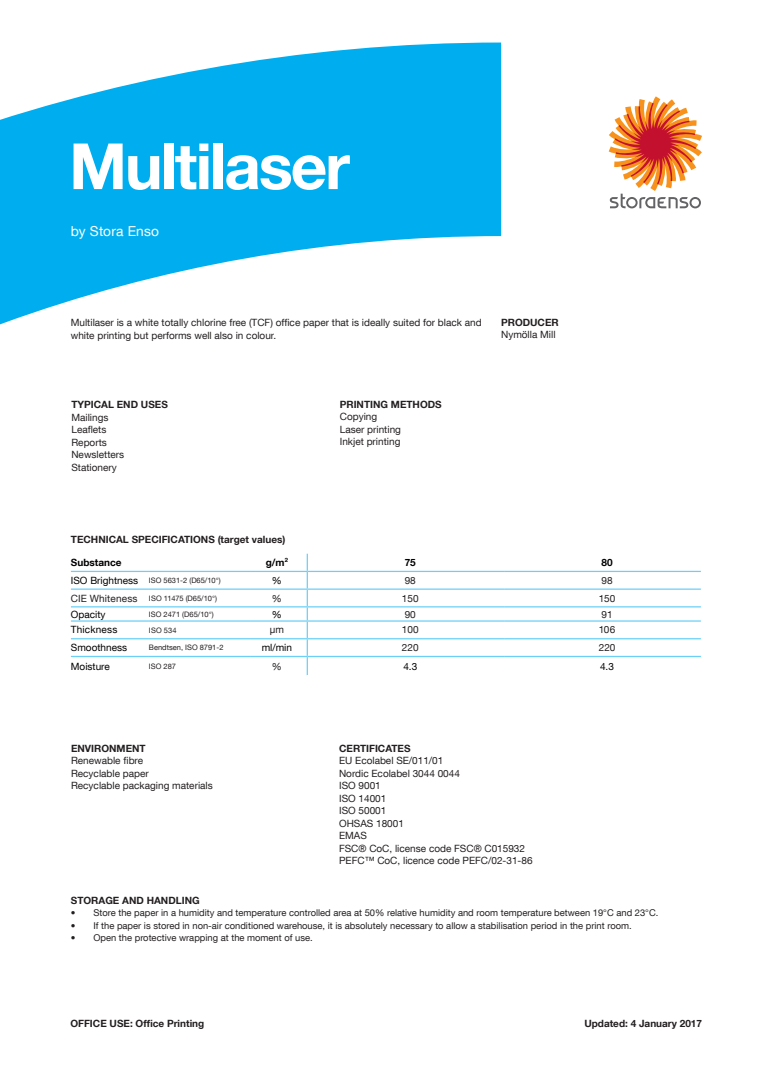
<style>
.page{position:relative;width:773px;height:1081px;background:#fff}
.page>*{position:absolute;margin:0;border:0;box-sizing:border-box;transform-origin:0 0}
.t1{font:700 63.75px "Helvetica Neue LT Com";letter-spacing:-.035em;color:#fff}
.t2{font:13.75px "Helvetica Neue LT Com";letter-spacing:.015em;color:#fff}
.t3{font:10px/12.5px "Helvetica Neue LT Com";color:#231f20}
.t4{font:700 10px "Helvetica Neue LT Com";color:#231f20}
.t5{font:10px "Helvetica Neue LT Com";color:#000}
.t6{font:700 10px "Helvetica Neue LT Com";color:#000}
.t7{font:10px "Helvetica Neue LT Com";letter-spacing:.02em;color:#000}
.t8{font:9.38px "Helvetica Neue LT Com";color:#231f20}
.t9{font:7.5px "Helvetica Neue LT Com";color:#231f20}
.s1{font-size:10px;color:#000}
.s2{font-size:10px}
</style>
<div class="page">
<svg style="left:0;top:43px;width:501px;height:282px;fill:#00aeef"></svg>
<svg style="left:608px;top:96px;width:94px;height:112px"></svg>
<svg style="left:71px;top:553px;width:629px;height:122px"></svg>
<hr style="left:504px;top:656px;width:196px;height:1px;background:#6bcff6">
<h1 class="t1" style="left:69px;top:126px;width:282px">Multilaser</h1>
<h2 class="t2" style="left:71px;top:222px;width:90px">by Stora Enso</h2>
<p class="t3" style="left:71px;top:315px;width:412px;line-height:13.8px">Multilaser is a white totally chlorine free (TCF) office paper that is ideally suited for black and white printing but performs well also in colour.</p>
<p class="t4" style="left:501px;top:316px;width:59px">PRODUCER</p>
<p class="t3" style="left:501px;top:328px;width:56px">Nymölla Mill</p>
<p class="t4" style="left:71px;top:398px;width:98px">TYPICAL END USES</p>
<p class="t3" style="left:71px;top:410px;width:54px">Mailings<br>Leaflets<br>Reports<br>Newsletters<br>Stationery</p>
<p class="t4" style="left:340px;top:398px;width:103px">PRINTING METHODS</p>
<p class="t3" style="left:340px;top:410px;width:63px">Copying<br>Laser printing<br>Inkjet printing</p>
<p class="t4" style="left:71px;top:533px;width:216px">TECHNICAL SPECIFICATIONS (target values)</p>
<p class="t6" style="left:71px;top:556px;width:52px">Substance</p>
<p class="t6" style="left:266px;top:556px;width:24px">g/m<sup>2</sup></p>
<p class="t6" style="left:404px;top:556px;width:13px">75</p>
<p class="t6" style="left:601px;top:556px;width:13px">80</p>
<p class="t9" style="left:71px;top:576px;width:151px"><span class="s1">ISO Brightness</span> ISO 5631-2 (D65/10°)</p>
<p class="t5" style="left:272px;top:574px;width:11px">%</p>
<p class="t3" style="left:404px;top:574px;width:13px">98</p>
<p class="t3" style="left:601px;top:574px;width:13px">98</p>
<p class="t9" style="left:71px;top:593px;width:148px"><span class="s2">CIE Whiteness</span> ISO 11475 (D65/10°)</p>
<p class="t3" style="left:272px;top:591px;width:11px">%</p>
<p class="t3" style="left:402px;top:591px;width:18px">150</p>
<p class="t3" style="left:598px;top:591px;width:18px">150</p>
<p class="t5" style="left:71px;top:608px;width:36px">Opacity</p>
<p class="t9" style="left:149px;top:609px;width:66px">ISO 2471 (D65/10°)</p>
<p class="t5" style="left:272px;top:608px;width:11px">%</p>
<p class="t3" style="left:404px;top:607px;width:13px">90</p>
<p class="t3" style="left:601px;top:607px;width:12px">91</p>
<p class="t7" style="left:71px;top:624px;width:48px">Thickness</p>
<p class="t9" style="left:149px;top:625px;width:29px">ISO 534</p>
<p class="t3" style="left:270px;top:623px;width:16px">μm</p>
<p class="t3" style="left:402px;top:623px;width:18px">100</p>
<p class="t3" style="left:598px;top:623px;width:18px">106</p>
<p class="t5" style="left:71px;top:641px;width:58px">Smoothness</p>
<p class="t9" style="left:149px;top:643px;width:76px">Bendtsen, ISO 8791-2</p>
<p class="t5" style="left:262px;top:641px;width:32px">ml/min</p>
<p class="t3" style="left:402px;top:641px;width:18px">220</p>
<p class="t3" style="left:598px;top:641px;width:18px">220</p>
<p class="t5" style="left:71px;top:660px;width:40px">Moisture</p>
<p class="t9" style="left:149px;top:662px;width:29px">ISO 287</p>
<p class="t3" style="left:272px;top:660px;width:11px">%</p>
<p class="t5" style="left:403px;top:660px;width:15px">4.3</p>
<p class="t5" style="left:600px;top:660px;width:16px">4.3</p>
<p class="t4" style="left:71px;top:742px;width:76px">ENVIRONMENT</p>
<p class="t3" style="left:71px;top:754px;width:143px">Renewable fibre<br>Recyclable paper<br>Recyclable packaging materials</p>
<p class="t4" style="left:339px;top:742px;width:73px">CERTIFICATES</p>
<p class="t3" style="left:339px;top:754px;width:195px">EU Ecolabel SE/011/01<br>Nordic Ecolabel 3044 0044<br>ISO 9001<br>ISO 14001<br>ISO 50001<br>OHSAS 18001<br>EMAS<br>FSC® CoC, license code FSC® C015932<br>PEFC™ CoC, licence code PEFC/02-31-86</p>
<p class="t4" style="left:71px;top:894px;width:130px">STORAGE AND HANDLING</p>
<p class="t8" style="left:71px;top:907px;width:589px">• Store the paper in a humidity and temperature controlled area at 50% relative humidity and room temperature between 19°C and 23°C.</p>
<p class="t8" style="left:71px;top:919px;width:562px">• If the paper is stored in non-air conditioned warehouse, it is absolutely necessary to allow a stabilisation period in the print room.</p>
<p class="t8" style="left:71px;top:932px;width:243px">• Open the protective wrapping at the moment of use.</p>
<p class="t4" style="left:70px;top:1017px;width:135px">OFFICE USE: Office Printing</p>
<p class="t4" style="left:584px;top:1017px;width:119px">Updated: 4 January 2017</p>
</div>
